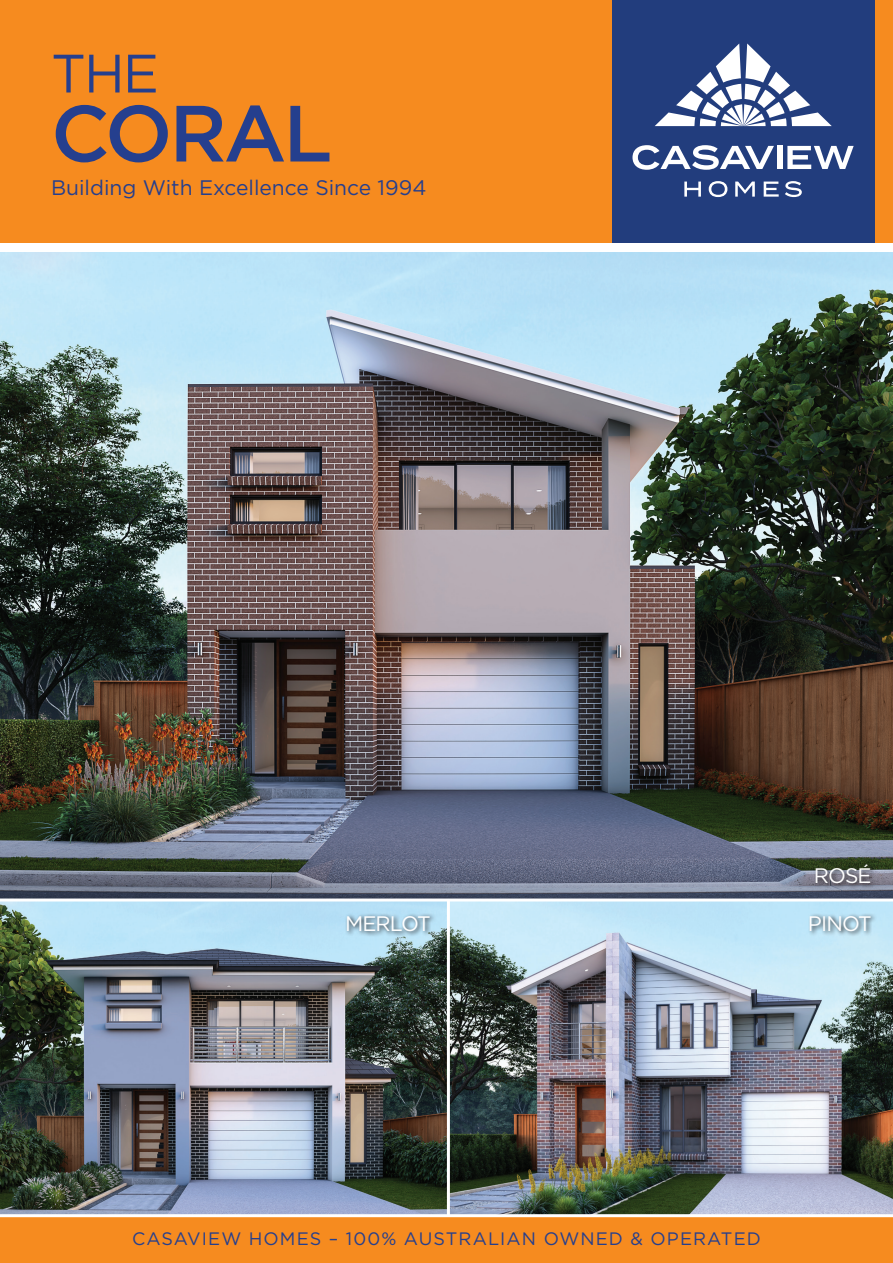
<style>
.page{position:relative;width:893px;height:1263px;background:#fff}
.page>*{position:absolute;margin:0;border:0;box-sizing:border-box;transform-origin:0 0}
.t1{font:500 79.5px "Gotham";letter-spacing:-.04em;color:#253f8e}
.t2{font:54px "Gotham";color:#253f8e}
.t3{font:21px "Gotham";color:#253f8e}
.t4{font:21px "Gotham";letter-spacing:-.04em;color:#fff}
.t5{font:18px "Gotham";letter-spacing:.06em;color:#253f8e}
</style>
<div class="page">
<img style="left:0;top:901px;width:893px;height:313px">
<img style="left:0;top:252px;width:893px;height:646px">
<div style="left:0;top:1216px;width:893px;height:47px;background:#f68b1f"></div>
<div style="left:0;top:0;width:893px;height:249px;background:#f68b1f"></div>
<svg style="left:813px;top:862px;width:64px;height:27px"></svg>
<svg style="left:345px;top:913px;width:91px;height:24px"></svg>
<svg style="left:808px;top:913px;width:69px;height:24px"></svg>
<hr style="left:0;top:1214px;width:893px;height:3px;background:#fff">
<hr style="left:447px;top:900px;width:3px;height:316px;background:#fff">
<div style="left:612px;top:0;width:262px;height:244px;background:#223d7d"></div>
<svg style="left:655px;top:43px;width:177px;height:83px"></svg>
<svg style="left:632px;top:145px;width:142px;height:25px"></svg>
<div style="left:777px;top:146px;width:5px;height:23px;background:#fff"></div>
<svg style="left:787px;top:146px;width:67px;height:23px"></svg>
<svg style="left:684px;top:182px;width:17px;height:15px"></svg>
<svg style="left:709px;top:181px;width:18px;height:16px"></svg>
<svg style="left:735px;top:182px;width:20px;height:15px"></svg>
<svg style="left:764px;top:182px;width:15px;height:15px"></svg>
<svg style="left:785px;top:181px;width:17px;height:16px"></svg>
<div style="left:0;top:243px;width:893px;height:9px;background:#fff"></div>
<h2 class="t2" style="left:51px;top:39px;width:109px">THE</h2>
<h1 class="t1" style="left:51px;top:81px;width:283px">CORAL</h1>
<p class="t3" style="left:51px;top:174px;width:377px">Building With Excellence Since 1994</p>
<p class="t4" style="left:814px;top:862px;width:59px">ROSÉ</p>
<p class="t4" style="left:345px;top:910px;width:87px">MERLOT</p>
<p class="t4" style="left:808px;top:910px;width:65px">PINOT</p>
<p class="t5" style="left:132px;top:1227px;width:630px">CASAVIEW HOMES – 100% AUSTRALIAN OWNED &amp; OPERATED</p>
</div>
